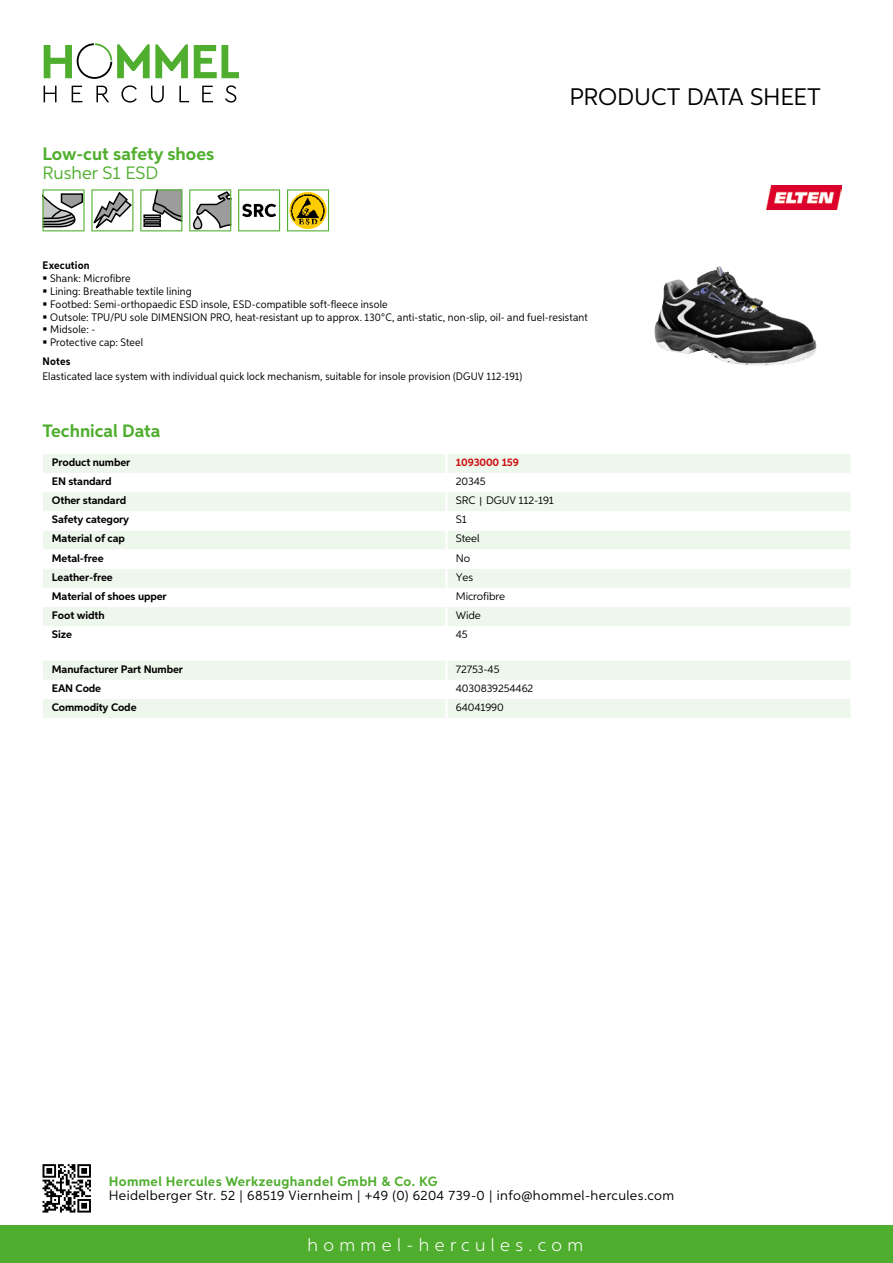
<style>
.page{position:relative;width:893px;height:1263px;background:#fff}
.page>*{position:absolute;margin:0;border:0;box-sizing:border-box;transform-origin:0 0}
.t1{font:24px "Aspira";letter-spacing:-.01em;color:#000}
.t2{font:700 18px "Aspira";color:#50ae2f}
.t3{font:300 18px "Aspira";letter-spacing:.3em;color:#fff}
.t4{font:18px "Aspira";color:#50ae2f}
.t5{font:13.5px "Aspira";letter-spacing:.03em;color:#000}
.t6{font:700 13.5px "Aspira";letter-spacing:.03em;color:#50ae2f}
.t7{font:10.95px/12.8px "Aspira Nar";letter-spacing:.015em;color:#000}
.t8{font:700 10.95px "Aspira";letter-spacing:-.01em;color:#000}
.t9{font:10.95px "Aspira";letter-spacing:-.01em;color:#000}
.t10{font:700 10.95px "Aspira Nar";letter-spacing:.015em;color:#000}
.t11{font:700 10.95px "Aspira";letter-spacing:-.01em;color:#cd1013}
.s1{font-family:"Wuerth Global";font-size:10.5px}
</style>
<div class="page">
<div style="left:0;top:1226px;width:893px;height:37px;background:#50ae2f"></div>
<svg style="left:43px;top:1164px;width:48px;height:48px"></svg>
<svg style="left:194px;top:45px;width:45px;height:33px"></svg>
<svg style="left:44px;top:43px;width:144px;height:36px"></svg>
<svg style="left:44px;top:86px;width:13px;height:16px"></svg>
<svg style="left:72px;top:86px;width:10px;height:16px"></svg>
<svg style="left:96px;top:86px;width:13px;height:16px"></svg>
<svg style="left:121px;top:85px;width:16px;height:18px"></svg>
<svg style="left:151px;top:86px;width:13px;height:17px"></svg>
<svg style="left:179px;top:86px;width:10px;height:16px"></svg>
<svg style="left:202px;top:86px;width:11px;height:16px"></svg>
<svg style="left:225px;top:85px;width:11px;height:18px"></svg>
<div style="left:43px;top:454px;width:807px;height:19px;background:#eef7eb"></div>
<svg style="left:43px;top:492px;width:807px;height:134px;fill:#eef7eb"></svg>
<hr style="left:445px;top:454px;width:3px;height:19px;background:#fff">
<hr style="left:445px;top:492px;width:3px;height:19px;background:#fff">
<hr style="left:445px;top:511px;width:3px;height:19px;background:#fff">
<hr style="left:445px;top:530px;width:3px;height:20px;background:#fff">
<hr style="left:445px;top:550px;width:3px;height:19px;background:#fff">
<hr style="left:445px;top:569px;width:3px;height:19px;background:#fff">
<hr style="left:445px;top:588px;width:3px;height:19px;background:#fff">
<hr style="left:445px;top:607px;width:3px;height:19px;background:#fff">
<svg style="left:43px;top:661px;width:807px;height:57px"></svg>
<hr style="left:445px;top:699px;width:3px;height:19px;background:#fff">
<svg style="left:43px;top:189px;width:90px;height:42px"></svg>
<svg style="left:140px;top:189px;width:42px;height:42px"></svg>
<svg style="left:189px;top:189px;width:42px;height:42px"></svg>
<svg style="left:238px;top:189px;width:42px;height:42px"></svg>
<svg style="left:287px;top:189px;width:42px;height:42px"></svg>
<img style="left:654px;top:266px;width:66px;height:92px">
<img style="left:766px;top:185px;width:76px;height:24px">
<h2 class="t2" style="left:43px;top:142px;width:173px">Low-cut safety shoes</h2>
<h2 class="t4" style="left:43px;top:162px;width:115px">Rusher S1 ESD</h2>
<h1 class="t1" style="left:569px;top:82px;width:253px">Product data sh eet</h1>
<p class="t10" style="left:43px;top:259px;width:49px">Execution</p>
<p class="t7" style="left:50px;top:272px;width:539px">Shank: Microfibre<br>Lining: Breathable textile lining<br>Footbed: Semi-orthopaedic ESD insole, ESD-compatible soft-fleece insole<br>Outsole: TPU/PU sole DIMENSION PRO, heat-resistant up to approx. 130°C, anti-static, non-slip, oil- and fuel-resistant Midsole: -<br>Protective cap: Steel</p>
<p class="t10" style="left:43px;top:355px;width:29px">Notes</p>
<p class="t7" style="left:43px;top:370px;width:481px">Elasticated lace system with individual quick lock mechanism, suitable for insole provision (DGUV 112-191)</p>
<h2 class="t2" style="left:43px;top:420px;width:120px">Technical Data</h2>
<p class="t8" style="left:52px;top:455px;width:80px">Product number</p>
<p class="t11" style="left:456px;top:455px;width:65px">1093000 159</p>
<p class="t8" style="left:52px;top:474px;width:61px">EN standard</p>
<p class="t9" style="left:456px;top:474px;width:31px">20345</p>
<p class="t8" style="left:52px;top:494px;width:76px">Other standard</p>
<p class="t9" style="left:456px;top:494px;width:100px">SRC <span class="s1">|</span> DGUV 112-191</p>
<p class="t8" style="left:52px;top:513px;width:79px">Safety category</p>
<p class="t9" style="left:456px;top:513px;width:12px">S1</p>
<p class="t8" style="left:52px;top:532px;width:75px">Material of cap</p>
<p class="t9" style="left:456px;top:532px;width:25px">Steel</p>
<p class="t8" style="left:52px;top:551px;width:53px">Metal-free</p>
<p class="t9" style="left:456px;top:551px;width:16px">No</p>
<p class="t8" style="left:52px;top:570px;width:62px">Leather-free</p>
<p class="t9" style="left:456px;top:570px;width:19px">Yes</p>
<p class="t8" style="left:52px;top:589px;width:116px">Material of shoes upper</p>
<p class="t9" style="left:456px;top:589px;width:51px">Microfibre</p>
<p class="t8" style="left:52px;top:608px;width:54px">Foot width</p>
<p class="t9" style="left:456px;top:608px;width:27px">Wide</p>
<p class="t8" style="left:52px;top:627px;width:22px">Size</p>
<p class="t9" style="left:456px;top:628px;width:13px">45</p>
<p class="t8" style="left:52px;top:662px;width:133px">Manufacturer Part Number</p>
<p class="t9" style="left:456px;top:662px;width:45px">72753-45</p>
<p class="t8" style="left:52px;top:681px;width:51px">EAN Code</p>
<p class="t9" style="left:456px;top:681px;width:79px">4030839254462</p>
<p class="t8" style="left:52px;top:700px;width:86px">Commodity Code</p>
<p class="t9" style="left:456px;top:700px;width:49px">64041990</p>
<p class="t6" style="left:109px;top:1172px;width:330px">Hommel Hercules Werkzeughandel GmbH &amp; Co. KG</p>
<p class="t5" style="left:109px;top:1187px;width:567px">Heidelberger Str. 52 | 68519 Viernheim | +49 (0) 6204 739-0 | info@hommel-hercules.com</p>
<h2 class="t3" style="left:307px;top:1234px;width:277px">hommel-hercules.com</h2>
</div>
